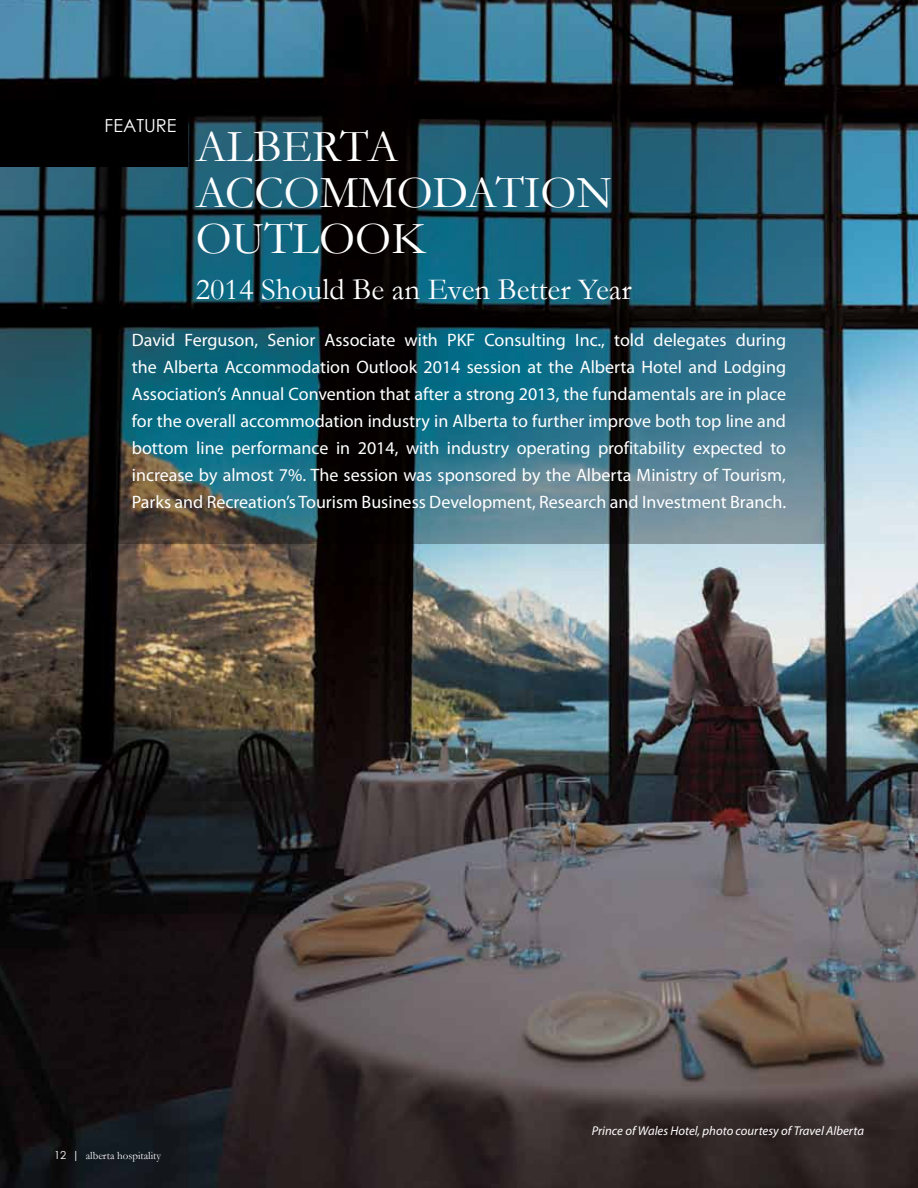
<style>
.page{position:relative;width:918px;height:1188px;background:#fff}
.page>*{position:absolute;margin:0;border:0;box-sizing:border-box;transform-origin:0 0}
.t1{font:46.2px/46.2px "Garamond";color:#fff}
.t2{font:30.75px "Garamond";color:#fff}
.t3{font:18px/27px "Myriad Pro";color:#fff;text-align:justify}
.t4{font:18px "Century Gothic";color:#fff}
.t5{font:italic 12.75px "Myriad Pro";color:#fff}
.t6{font:10.95px "Garamond";color:#fff}
.s1{font-family:"Century Gothic"}
</style>
<div class="page">
<img style="left:0;top:0;width:918px;height:1188px">
<svg style="left:0;top:86px;width:825px;height:458px"></svg>
<div style="left:0;top:108px;width:188px;height:58px;background:#000"></div>
<p class="t4" style="left:105px;top:113px;width:73px">FEATURE</p>
<h1 class="t1" style="left:196px;top:122px;width:116px">Alberta<br>Accommo</h1>
<h1 class="t1" style="left:433px;top:168px;width:64px">dation</h1>
<h1 class="t1" style="left:196px;top:214px;width:103px">Outlook</h1>
<h2 class="t2" style="left:196px;top:269px;width:437px">2014 Should Be an Even Better Year</h2>
<p class="t3" style="left:132px;top:326px;width:656px">David Ferguson, Senior Associate with PKF Consulting Inc., told delegates during the Alberta Accommodation Outlook 2014 session at the Alberta Hotel and Lodging Association’s Annual Convention that after a strong 2013, the fundamentals are in place for the overall accommodation industry in Alberta to further improve both top line and bottom line performance in 2014, with industry operating profitability expected to increase by almost 7%. The session was sponsored by the Alberta Ministry of Tourism, Parks and Recreation’s Tourism Business Development, Research and Investment Branch.</p>
<p class="t6" style="left:54px;top:1148px;width:109px"><span class="s1">12 |</span> alberta hospitality</p>
<p class="t5" style="left:592px;top:1123px;width:274px">Prince of Wales Hotel, photo courtesy of Travel Alberta</p>
</div>
